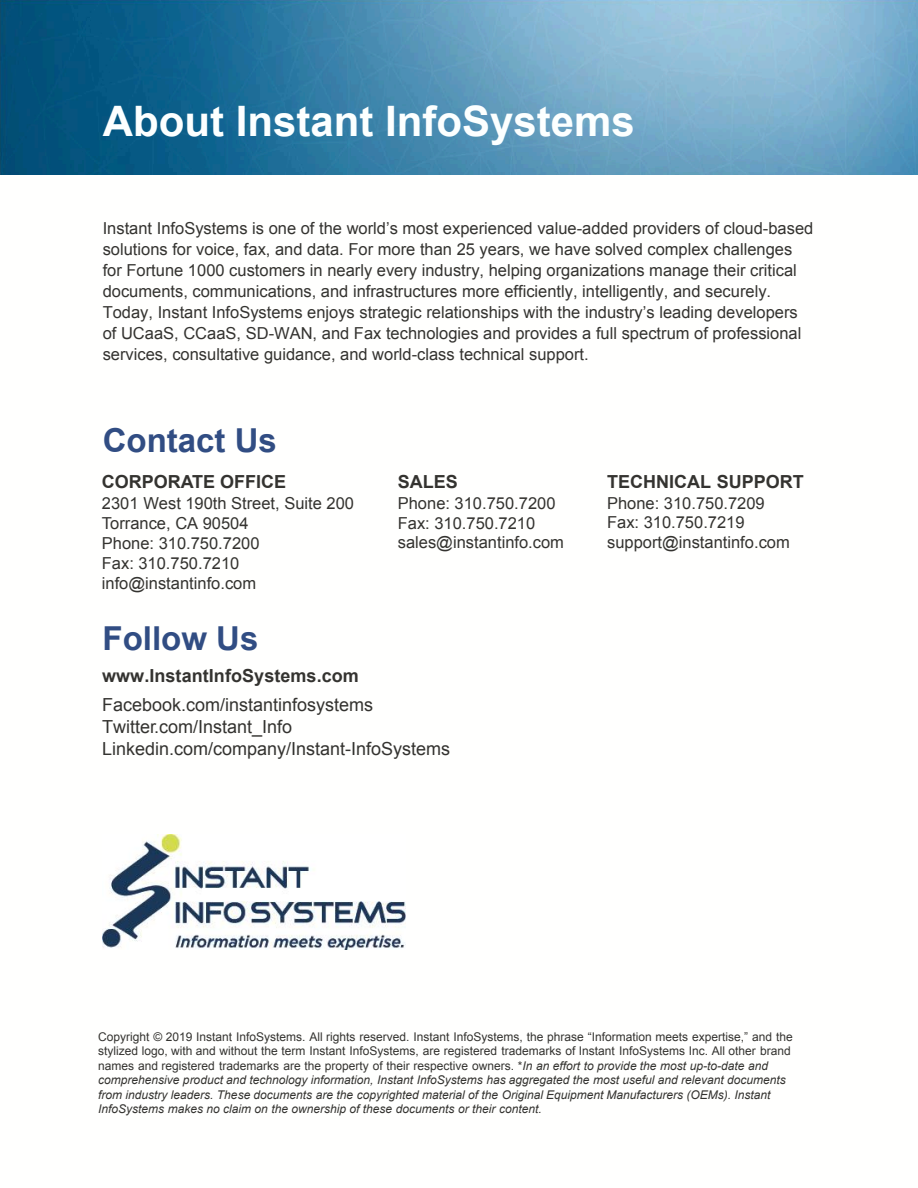
<style>
.page{position:relative;width:918px;height:1188px;background:#fff}
.page>*{position:absolute;margin:0;border:0;box-sizing:border-box;transform-origin:0 0}
.t1{font:700 42px "Arial";color:#fcffff}
.t2{font:700 33px "Arial";color:#314d83}
.t3{font:18px/29.1px "Arial";color:#343330}
.t4{font:700 18px "Arial";color:#343330}
.t5{font:16.5px/21.1px "Arial";color:#343330}
.t6{font:italic 12px/14.4px "Arial";color:#343330}
.s1{font-weight:700}
.s2{font-style:normal}
</style>
<div class="page">
<img style="left:102px;top:834px;width:304px;height:115px">
<img style="left:0;top:0;width:918px;height:175px">
<h1 class="t1" style="left:103px;top:94px;width:534px">About Instant InfoSystems</h1>
<p class="t5" style="left:103px;top:217px;width:712px">Instant InfoSystems is one of the world’s most experienced value-added providers of cloud-based solutions for voice, fax, and data. For more than 25 years, we have solved complex challenges for Fortune 1000 customers in nearly every industry, helping organizations manage their critical documents, communications, and infrastructures more efficiently, intelligently, and securely.<br>Today, Instant InfoSystems enjoys strategic relationships with the industry’s leading developers of UCaaS, CCaaS, SD-WAN, and Fax technologies and provides a full spectrum of professional services, consultative guidance, and world-class technical support.</p>
<p class="t2" style="left:103px;top:418px;width:176px">Contact Us</p>
<p class="t4" style="left:102px;top:470px;width:186px">CORPORATE OFFICE</p>
<p class="t5" style="left:102px;top:493px;width:254px;line-height:20.1px">2301 West 190th Street, Suite 200<br>Torrance, CA 90504<br>Phone: 310.750.7200<br>Fax: 310.750.7210 info@instantinfo.com</p>
<p class="t2" style="left:103px;top:617px;width:157px">Follow Us</p>
<p class="t3" style="left:102px;top:662px;width:273px"><span class="s1">www.InstantInfoSystems.com<br></span>Facebook.com/instantinfosystems</p>
<p class="t3" style="left:102px;top:716px;width:350px;line-height:21.6px">Twitter.com/Instant_Info<br>Linkedin.com/company/Instant-InfoSystems</p>
<p class="t4" style="left:398px;top:470px;width:62px">SALES</p>
<p class="t5" style="left:398px;top:493px;width:168px;line-height:19.8px">Phone: 310.750.7200<br>Fax: 310.750.7210 sales@instantinfo.com</p>
<p class="t4" style="left:607px;top:470px;width:198px">TECHNICAL SUPPORT</p>
<p class="t5" style="left:607px;top:493px;width:184px;line-height:19.6px">Phone: 310.750.7209<br>Fax: 310.750.7219 support@instantinfo.com</p>
<p class="t6" style="left:98px;top:1030px;width:696px"><span class="s2">Copyright © 2019 Instant InfoSystems. All rights reserved. Instant InfoSystems, the phrase “Information meets expertise,” and the stylized logo, with and without the term Instant InfoSystems, are registered trademarks of Instant InfoSystems Inc. All other brand names and registered trademarks are the property of their respective owners. *</span>In an effort to provide the most up-to-date and comprehensive product and technology information, Instant InfoSystems has aggregated the most useful and relevant documents from industry leaders. These documents are the copyrighted material of the Original Equipment Manufacturers (OEMs). Instant InfoSystems makes no claim on the ownership of these documents or their content.</p>
</div>
